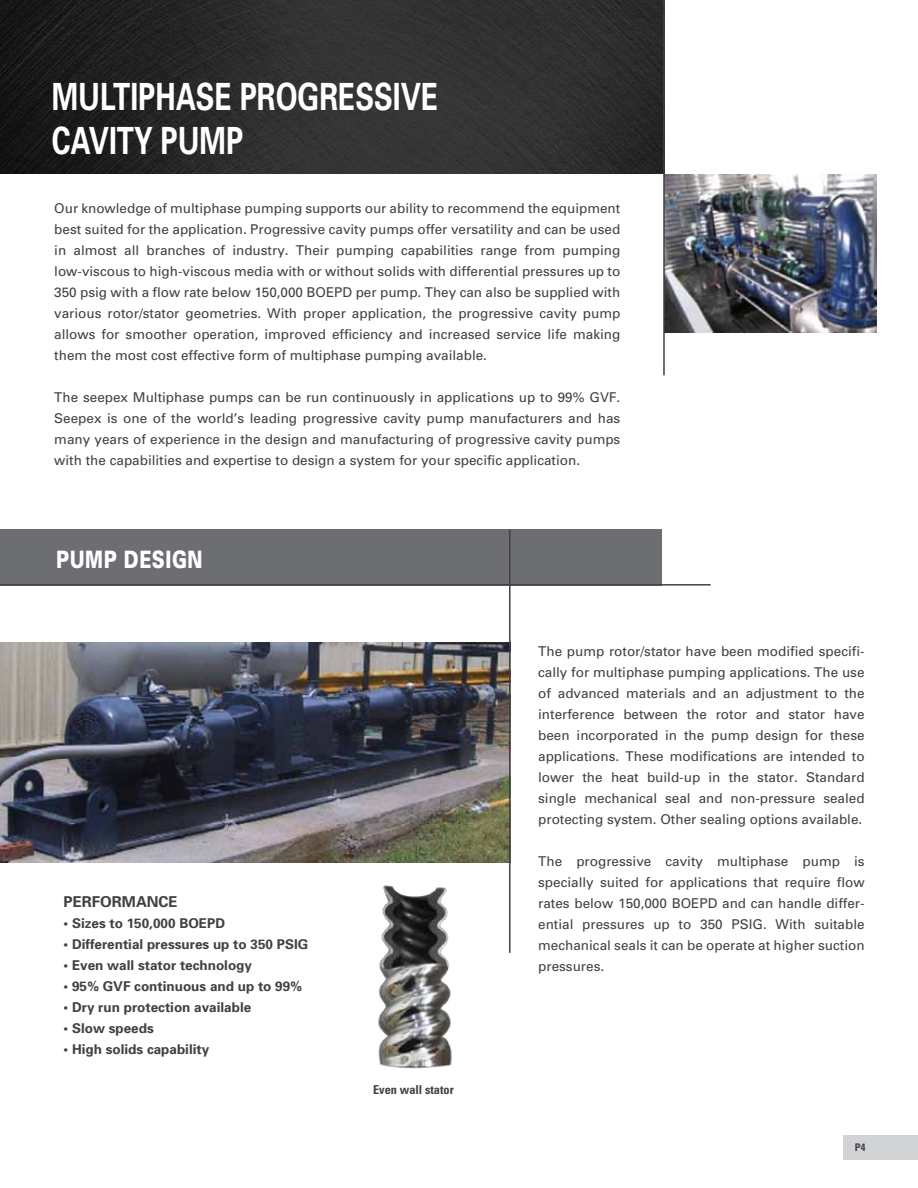
<style>
.page{position:relative;width:918px;height:1188px;background:#fff}
.page>*{position:absolute;margin:0;border:0;box-sizing:border-box;transform-origin:0 0}
.t1{font:700 37.5px/44.5px "Univers";color:#fff;scale:.75 1}
.t2{font:900 24px "Univers";letter-spacing:.03em;color:#fff;scale:.75 1}
.t3{font:700 15px "Univers";color:#414042}
.t4{font:13.5px/21px "Univers";color:#414042;text-align:justify}
.t5{font:700 13.5px "Univers";color:#414042}
.t6{font:700 condensed 12.3px "Univers";color:#414042}
.t7{font:700 condensed 10.5px "Univers";color:#414042}
</style>
<div class="page">
<div style="left:0;top:529px;width:661px;height:56px;background:#6d6e71"></div>
<img style="left:0;top:0;width:663px;height:174px">
<img style="left:0;top:642px;width:509px;height:221px">
<hr style="left:509px;top:529px;width:2px;height:424px;background:#414042">
<hr style="left:0;top:584px;width:711px;height:2px;background:#414042">
<img style="left:378px;top:885px;width:74px;height:184px">
<img style="left:665px;top:175px;width:211px;height:157px">
<hr style="left:663px;top:0;width:2px;height:375px;background:#414042">
<div style="left:843px;top:1135px;width:75px;height:25px;background:#d1d3d4"></div>
<h1 class="t1" style="left:52px;top:73px;width:517px">MULTIPHASE PROGRESSIVE<br>CAVITY PUMP</h1>
<p class="t4" style="left:54px;top:197px;width:568px">Our knowledge of multiphase pumping supports our ability to recommend the equipment best suited for the application. Progressive cavity pumps offer versatility and can be used in almost all branches of industry. Their pumping capabilities range from pumping low-viscous to high-viscous media with or without solids with differential pressures up to 350 psig with a flow rate below 150,000 BOEPD per pump. They can also be supplied with various rotor/stator geometries. With proper application, the progressive cavity pump allows for smoother operation, improved efficiency and increased service life making them the most cost effective form of multiphase pumping available.</p>
<p class="t4" style="left:54px;top:386px;width:568px">The seepex Multiphase pumps can be run continuously in applications up to 99% GVF.<br>Seepex is one of the world’s leading progressive cavity pump manufacturers and has many years of experience in the design and manufacturing of progressive cavity pumps with the capabilities and expertise to design a system for your specific application.</p>
<h2 class="t2" style="left:56px;top:544px;width:197px">PUMP DESIGN</h2>
<p class="t3" style="left:64px;top:892px;width:116px">PERFORMANCE</p>
<p class="t5" style="left:64px;top:914px;width:163px">• Sizes to 150,000 BOEPD</p>
<p class="t5" style="left:64px;top:935px;width:246px">• Differential pressures up to 350 PSIG</p>
<p class="t5" style="left:64px;top:956px;width:190px">• Even wall stator technology</p>
<p class="t5" style="left:64px;top:977px;width:240px">• 95% GVF continuous and up to 99%</p>
<p class="t5" style="left:64px;top:998px;width:189px">• Dry run protection available</p>
<p class="t5" style="left:64px;top:1019px;width:92px">• Slow speeds</p>
<p class="t5" style="left:64px;top:1040px;width:147px">• High solids capability</p>
<p class="t6" style="left:373px;top:1082px;width:82px">Even wall stator</p>
<p class="t4" style="left:538px;top:640px;width:328px">The pump rotor/stator have been modified specifi&shy;cally for multiphase pumping applications. The use of advanced materials and an adjustment to the interference between the rotor and stator have been incorporated in the pump design for these applications. These modifications are intended to lower the heat build-up in the stator. Standard single mechanical seal and non-pressure sealed protecting system. Other sealing options available.</p>
<p class="t4" style="left:538px;top:850px;width:328px">The progressive cavity multiphase pump is specially suited for applications that require flow rates below 150,000 BOEPD and can handle differ&shy;ential pressures up to 350 PSIG. With suitable mechanical seals it can be operate at higher suction pressures.</p>
<p class="t7" style="left:855px;top:1141px;width:12px">P4</p>
</div>
